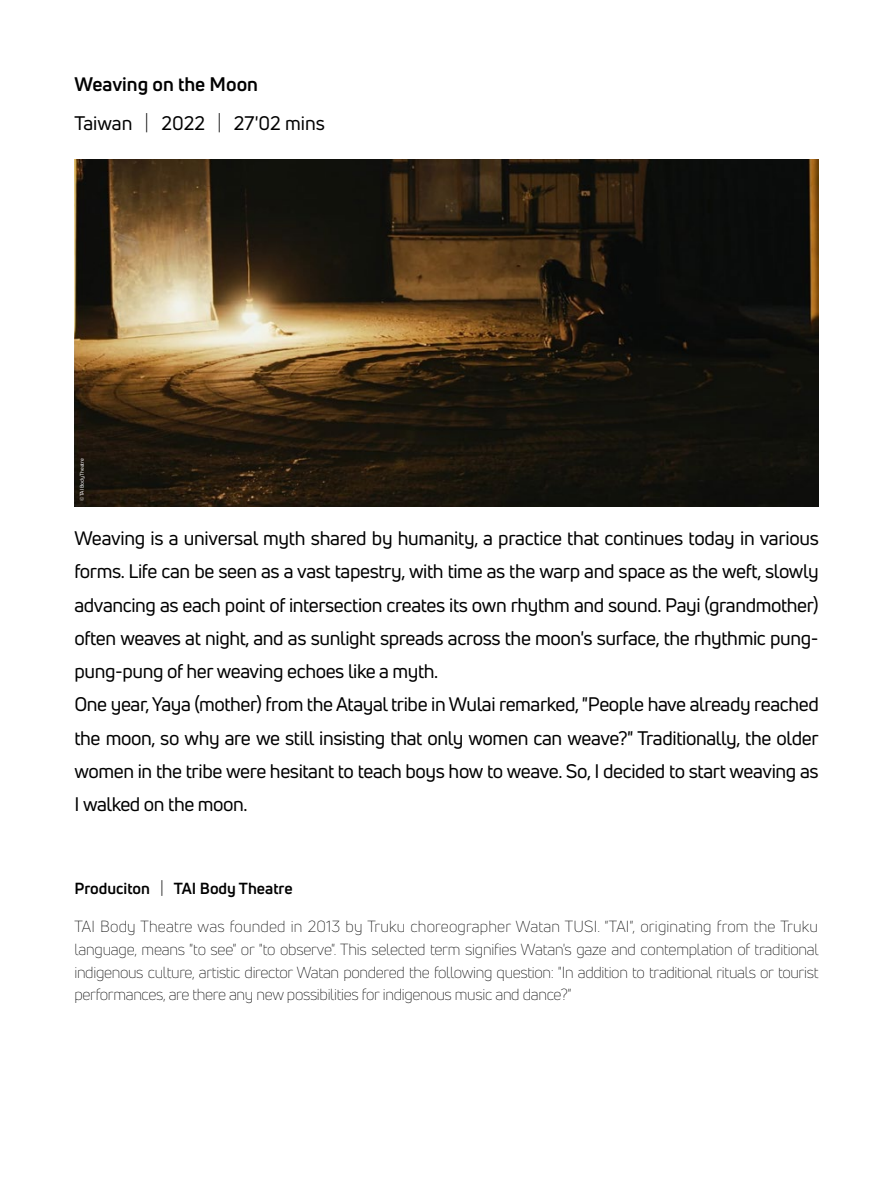
<style>
.page{position:relative;width:893px;height:1191px;background:#fff}
.page>*{position:absolute;margin:0;border:0;box-sizing:border-box;transform-origin:0 0}
.t1{font:19.25px/33.2px "Uni Neue";letter-spacing:-.02em;color:#000}
.t2{font:19.25px/38.5px "Uni Neue";color:#000}
.t3{font:300 15.75px/22.8px "Uni Neue";letter-spacing:-.02em;color:#000;text-align:justify}
.t4{font:700 15.75px "Uni Neue";color:#000}
.t5{font:5.25px "Uni Neue";letter-spacing:-.02em;color:#fff}
.s1{font-weight:700}
.s2{font-family:"Noto Sans TC"}
</style>
<div class="page">
<img style="left:74px;top:159px;width:745px;height:348px">
<p class="t2" style="left:74px;top:65px;width:252px"><span class="s1">Weaving on the Moon<br></span>Taiwan <span class="s2">｜</span> 2022 <span class="s2">｜</span> 27'02 mins</p>
<p class="t5" style="left:79px;top:501px;width:44px;rotate:-90deg">© TAI Body Theatre</p>
<p class="t1" style="left:74px;top:521px;width:746px">Weaving is a universal myth shared by humanity, a practice that continues today in various forms. Life can be seen as a vast tapestry, with time as the warp and space as the weft, slowly advancing as each point of intersection creates its own rhythm and sound. Payi (grandmother) often weaves at night, and as sunlight spreads across the moon's surface, the rhythmic pung&shy;pung-pung of her weaving echoes like a myth.<br>One year, Yaya (mother) from the Atayal tribe in Wulai remarked, "People have already reached the moon, so why are we still insisting that only women can weave?" Traditionally, the older women in the tribe were hesitant to teach boys how to weave. So, I decided to start weaving as I walked on the moon.</p>
<p class="t4" style="left:74px;top:878px;width:220px">Produciton <span class="s2">｜</span> TAI Body Theatre</p>
<p class="t3" style="left:74px;top:915px;width:746px">TAI Body Theatre was founded in 2013 by Truku choreographer Watan TUSI. "TAI", originating from the Truku language, means "to see" or "to observe". This selected term signifies Watan's gaze and contemplation of traditional indigenous culture, artistic director Watan pondered the following question: "In addition to traditional rituals or tourist performances, are there any new possibilities for indigenous music and dance?"</p>
</div>
